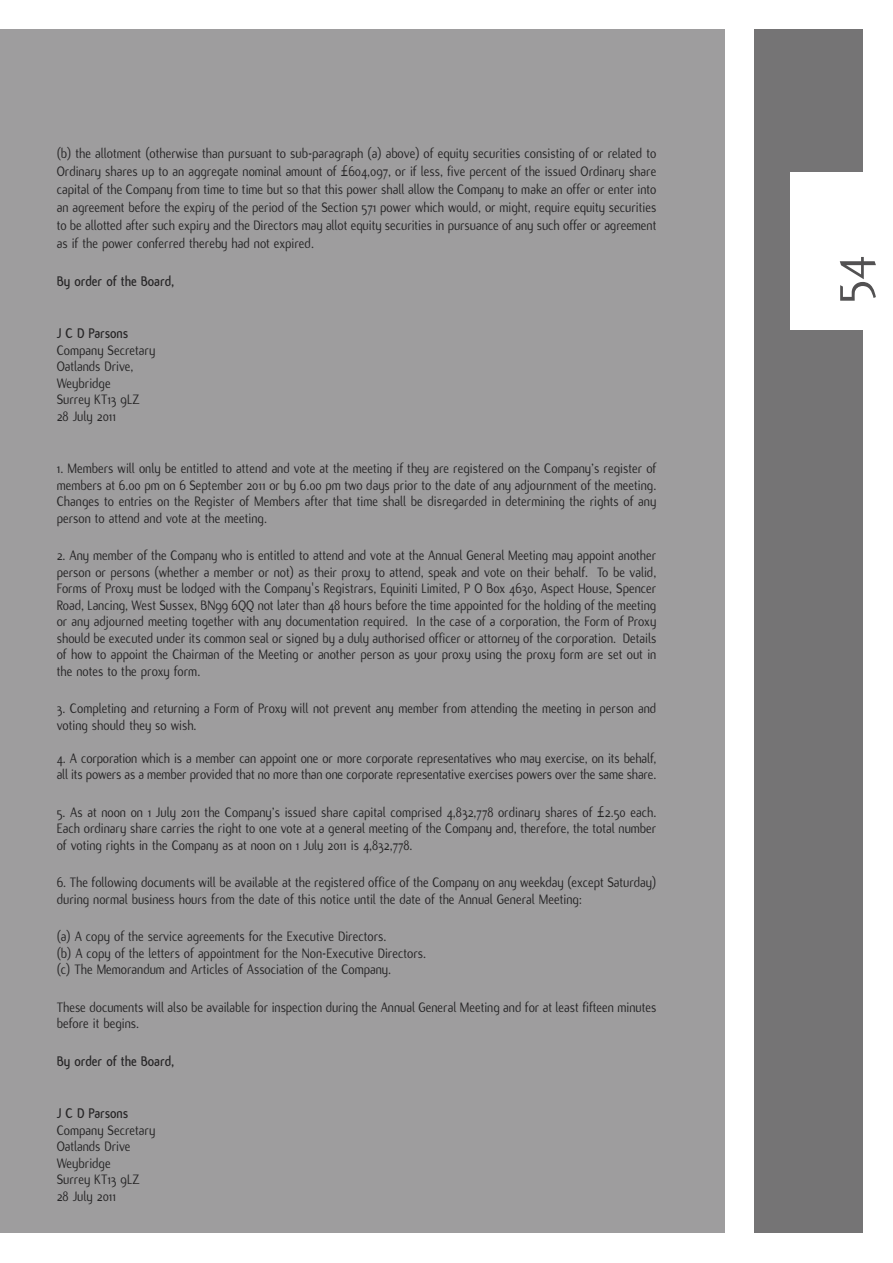
<style>
.page{position:relative;width:893px;height:1263px;background:#fff}
.page>*{position:absolute;margin:0;border:0;box-sizing:border-box;transform-origin:0 0}
.t1{font:53.55px "Flux";color:#525152}
.t2{font:15px/16.5px "Flux";color:#272627;scale:.9 1}
.t3{font:700 15px "Flux";color:#272627;scale:.9 1}
</style>
<div class="page">
<div style="left:0;top:30px;width:724px;height:1203px;background:#9e9d9e"></div>
<div style="left:754px;top:30px;width:109px;height:1203px;background:#757475"></div>
<div style="left:791px;top:172px;width:102px;height:157px;background:#fff"></div>
<p class="t2" style="left:57px;top:144px;width:668px;line-height:18px;text-align:justify">(b) the allotment (otherwise than pursuant to sub-paragraph (a) above) of equity securities consisting of or related to Ordinary shares up to an aggregate nominal amount of £604,097, or if less, five percent of the issued Ordinary share capital of the Company from time to time but so that this power shall allow the Company to make an offer or enter into an agreement before the expiry of the period of the Section 571 power which would, or might, require equity securities to be allotted after such expiry and the Directors may allot equity securities in pursuance of any such offer or agreement as if the power conferred thereby had not expired.</p>
<p class="t3" style="left:57px;top:272px;width:132px">By order of the Board,</p>
<p class="t3" style="left:57px;top:324px;width:81px">J C D Parsons</p>
<p class="t2" style="left:57px;top:341px;width:111px">Company Secretary<br>Oatlands Drive,<br>Weybridge<br>Surrey KT13 9LZ<br>28 July 2011</p>
<p class="t2" style="left:57px;top:460px;width:668px;text-align:justify">1. Members will only be entitled to attend and vote at the meeting if they are registered on the Company’s register of members at 6.00 pm on 6 September 2011 or by 6.00 pm two days prior to the date of any adjournment of the meeting.<br>Changes to entries on the Register of Members after that time shall be disregarded in determining the rights of any person to attend and vote at the meeting.</p>
<p class="t2" style="left:57px;top:547px;width:668px;text-align:justify">2. Any member of the Company who is entitled to attend and vote at the Annual General Meeting may appoint another person or persons (whether a member or not) as their proxy to attend, speak and vote on their behalf. To be valid, Forms of Proxy must be lodged with the Company's Registrars, Equiniti Limited, P O Box 4630, Aspect House, Spencer Road, Lancing, West Sussex, BN99 6QQ not later than 48 hours before the time appointed for the holding of the meeting or any adjourned meeting together with any documentation required. In the case of a corporation, the Form of Proxy should be executed under its common seal or signed by a duly authorised officer or attorney of the corporation. Details of how to appoint the Chairman of the Meeting or another person as your proxy using the proxy form are set out in the notes to the proxy form.</p>
<p class="t2" style="left:57px;top:700px;width:668px">3. Completing and returning a Form of Proxy will not prevent any member from attending the meeting in person and voting should they so wish.</p>
<p class="t2" style="left:57px;top:749px;width:668px">4. A corporation which is a member can appoint one or more corporate representatives who may exercise, on its behalf, all its powers as a member provided that no more than one corporate representative exercises powers over the same share.</p>
<p class="t2" style="left:57px;top:803px;width:668px;text-align:justify">5. As at noon on 1 July 2011 the Company’s issued share capital comprised 4,832,778 ordinary shares of £2.50 each.<br>Each ordinary share carries the right to one vote at a general meeting of the Company and, therefore, the total number of voting rights in the Company as at noon on 1 July 2011 is 4,832,778.</p>
<p class="t2" style="left:57px;top:874px;width:668px">6. The following documents will be available at the registered office of the Company on any weekday (except Saturday) during normal business hours from the date of this notice until the date of the Annual General Meeting:</p>
<p class="t2" style="left:57px;top:928px;width:412px">(a) A copy of the service agreements for the Executive Directors.<br>(b) A copy of the letters of appointment for the Non-Executive Directors. (c) The Memorandum and Articles of Association of the Company.</p>
<p class="t2" style="left:57px;top:998px;width:668px">These documents will also be available for inspection during the Annual General Meeting and for at least fifteen minutes before it begins.</p>
<p class="t3" style="left:57px;top:1052px;width:132px">By order of the Board,</p>
<p class="t3" style="left:57px;top:1104px;width:81px">J C D Parsons</p>
<p class="t2" style="left:57px;top:1121px;width:111px">Company Secretary<br>Oatlands Drive<br>Weybridge<br>Surrey KT13 9LZ<br>28 July 2011</p>
<h1 class="t1" style="left:814px;top:303px;width:49px;rotate:-90deg">54</h1>
</div>
